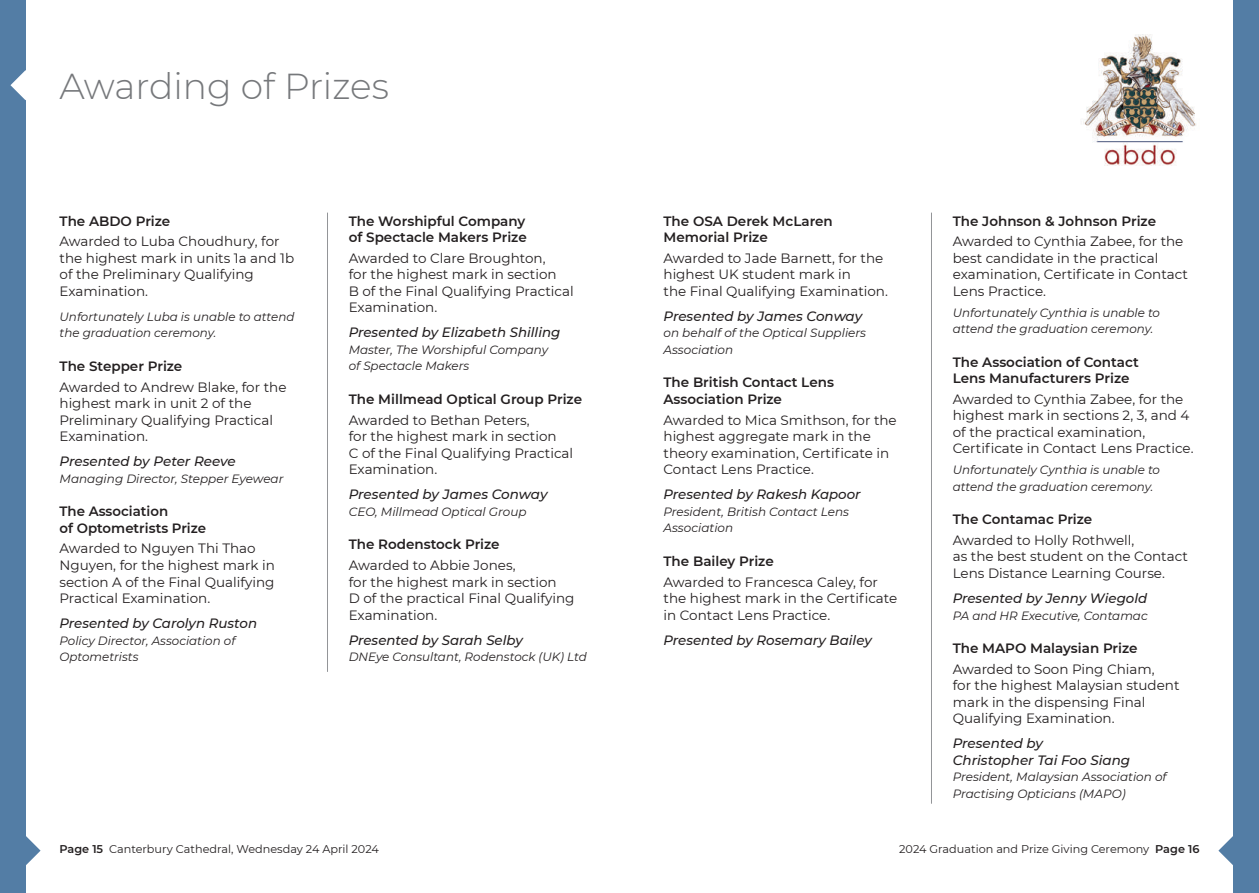
<style>
.page{position:relative;width:1259px;height:893px;background:#fff}
.page>*{position:absolute;margin:0;border:0;box-sizing:border-box;transform-origin:0 0}
.t1{font:300 36px "Montserrat";color:#76787b}
.t2{font:13.5px/16.5px "Montserrat";color:#231f20}
.t3{font:600 13.5px/16.5px "Montserrat";color:#231f20}
.t4{font:italic 500 13.5px/16.5px "Montserrat";color:#231f20}
.t5{font:italic 12px/16.5px "Montserrat";color:#231f20}
.t6{font:11.25px "Montserrat";color:#231f20}
.s1{font-weight:600}
</style>
<div class="page">
<hr style="left:931px;top:213px;width:1px;height:591px;background:#939598">
<div style="left:1233px;top:0;width:26px;height:893px;background:#537da5"></div>
<svg style="left:1218px;top:836px;width:15px;height:29px"></svg>
<svg style="left:26px;top:836px;width:15px;height:29px"></svg>
<div style="left:0;top:0;width:26px;height:893px;background:#537da5"></div>
<svg style="left:10px;top:70px;width:16px;height:30px"></svg>
<hr style="left:327px;top:213px;width:1px;height:459px;background:#939598">
<img style="left:1083px;top:34px;width:114px;height:132px">
<h1 class="t1" style="left:60px;top:64px;width:331px">Awarding of Prizes</h1>
<p class="t3" style="left:60px;top:213px;width:112px">The ABDO Prize</p>
<p class="t2" style="left:60px;top:233px;width:236px">Awarded to Luba Choudhury, for the highest mark in units 1a and 1b of the Preliminary Qualifying<br>Examination.</p>
<p class="t5" style="left:60px;top:308px;width:236px">Unfortunately Luba is unable to attend the graduation ceremony.</p>
<p class="t3" style="left:60px;top:358px;width:124px">The Stepper Prize</p>
<p class="t2" style="left:60px;top:379px;width:228px">Awarded to Andrew Blake, for the highest mark in unit 2 of the<br>Preliminary Qualifying Practical<br>Examination.</p>
<p class="t4" style="left:60px;top:453px;width:178px">Presented by Peter Reeve</p>
<p class="t5" style="left:60px;top:470px;width:225px">Managing Director, Stepper Eyewear</p>
<p class="t3" style="left:60px;top:503px;width:148px">The Association<br>of Optometrists Prize</p>
<p class="t2" style="left:60px;top:540px;width:217px">Awarded to Nguyen Thi Thao<br>Nguyen, for the highest mark in section A of the Final Qualifying<br>Practical Examination.</p>
<p class="t4" style="left:60px;top:615px;width:199px">Presented by Carolyn Ruston</p>
<p class="t5" style="left:60px;top:632px;width:177px">Policy Director, Association of<br>Optometrists</p>
<p class="t3" style="left:349px;top:213px;width:179px">The Worshipful Company of Spectacle Makers Prize</p>
<p class="t2" style="left:349px;top:250px;width:226px">Awarded to Clare Broughton,<br>for the highest mark in section<br>B of the Final Qualifying Practical<br>Examination.</p>
<p class="t4" style="left:349px;top:324px;width:213px">Presented by Elizabeth Shilling</p>
<p class="t5" style="left:349px;top:341px;width:201px">Master, The Worshipful Company of Spectacle Makers</p>
<p class="t3" style="left:349px;top:391px;width:235px">The Millmead Optical Group Prize</p>
<p class="t2" style="left:349px;top:412px;width:226px">Awarded to Bethan Peters,<br>for the highest mark in section<br>C of the Final Qualifying Practical<br>Examination.</p>
<p class="t4" style="left:349px;top:486px;width:200px">Presented by James Conway</p>
<p class="t5" style="left:349px;top:503px;width:179px">CEO, Millmead Optical Group</p>
<p class="t3" style="left:349px;top:536px;width:152px">The Rodenstock Prize</p>
<p class="t2" style="left:349px;top:557px;width:227px">Awarded to Abbie Jones,<br>for the highest mark in section<br>D of the practical Final Qualifying<br>Examination.</p>
<p class="t4" style="left:349px;top:631px;width:176px">Presented by Sarah Selby</p>
<p class="t5" style="left:349px;top:648px;width:240px">DNEye Consultant, Rodenstock (UK) Ltd</p>
<p class="t3" style="left:663px;top:213px;width:171px">The OSA Derek McLaren<br>Memorial Prize</p>
<p class="t2" style="left:663px;top:250px;width:226px">Awarded to Jade Barnett, for the highest UK student mark in<br>the Final Qualifying Examination.</p>
<p class="t4" style="left:663px;top:308px;width:200px">Presented by James Conway</p>
<p class="t5" style="left:663px;top:325px;width:204px">on behalf of the Optical Suppliers<br>Association</p>
<p class="t3" style="left:663px;top:374px;width:172px">The British Contact Lens<br>Association Prize</p>
<p class="t2" style="left:663px;top:412px;width:235px">Awarded to Mica Smithson, for the highest aggregate mark in the theory examination, Certificate in<br>Contact Lens Practice.</p>
<p class="t4" style="left:663px;top:486px;width:199px">Presented by Rakesh Kapoor</p>
<p class="t5" style="left:663px;top:503px;width:187px">President, British Contact Lens<br>Association</p>
<p class="t3" style="left:663px;top:553px;width:112px">The Bailey Prize</p>
<p class="t2" style="left:663px;top:573px;width:235px">Awarded to Francesca Caley, for the highest mark in the Certificate in Contact Lens Practice.</p>
<p class="t4" style="left:663px;top:631px;width:210px">Presented by Rosemary Bailey</p>
<p class="t3" style="left:952px;top:213px;width:205px">The Johnson &amp; Johnson Prize</p>
<p class="t2" style="left:952px;top:233px;width:237px">Awarded to Cynthia Zabee, for the best candidate in the practical examination, Certificate in Contact<br>Lens Practice.</p>
<p class="t5" style="left:952px;top:304px;width:209px">Unfortunately Cynthia is unable to attend the graduation ceremony.</p>
<p class="t3" style="left:952px;top:354px;width:188px">The Association of Contact<br>Lens Manufacturers Prize</p>
<p class="t2" style="left:952px;top:391px;width:242px">Awarded to Cynthia Zabee, for the highest mark in sections 2, 3, and 4 of the practical examination, Certificate in Contact Lens Practice.</p>
<p class="t5" style="left:952px;top:462px;width:209px">Unfortunately Cynthia is unable to attend the graduation ceremony.</p>
<p class="t3" style="left:952px;top:511px;width:141px">The Contamac Prize</p>
<p class="t2" style="left:952px;top:532px;width:237px">Awarded to Holly Rothwell,<br>as the best student on the Contact<br>Lens Distance Learning Course.</p>
<p class="t4" style="left:952px;top:590px;width:196px">Presented by Jenny Wiegold</p>
<p class="t5" style="left:952px;top:607px;width:196px">PA and HR Executive, Contamac</p>
<p class="t3" style="left:952px;top:640px;width:186px">The MAPO Malaysian Prize</p>
<p class="t2" style="left:952px;top:661px;width:228px">Awarded to Soon Ping Chiam,<br>for the highest Malaysian student mark in the dispensing Final<br>Qualifying Examination.</p>
<p class="t4" style="left:952px;top:735px;width:179px">Presented by<br>Christopher Tai Foo Siang</p>
<p class="t5" style="left:952px;top:769px;width:215px">President, Malaysian Association of<br>Practising Opticians (MAPO)</p>
<p class="t6" style="left:60px;top:842px;width:321px"><span class="s1">Page 15</span> Canterbury Cathedral, Wednesday 24 April 2024</p>
<p class="t6" style="left:899px;top:842px;width:302px">2024 Graduation and Prize Giving Ceremony <span class="s1">Page 16</span></p>
</div>
